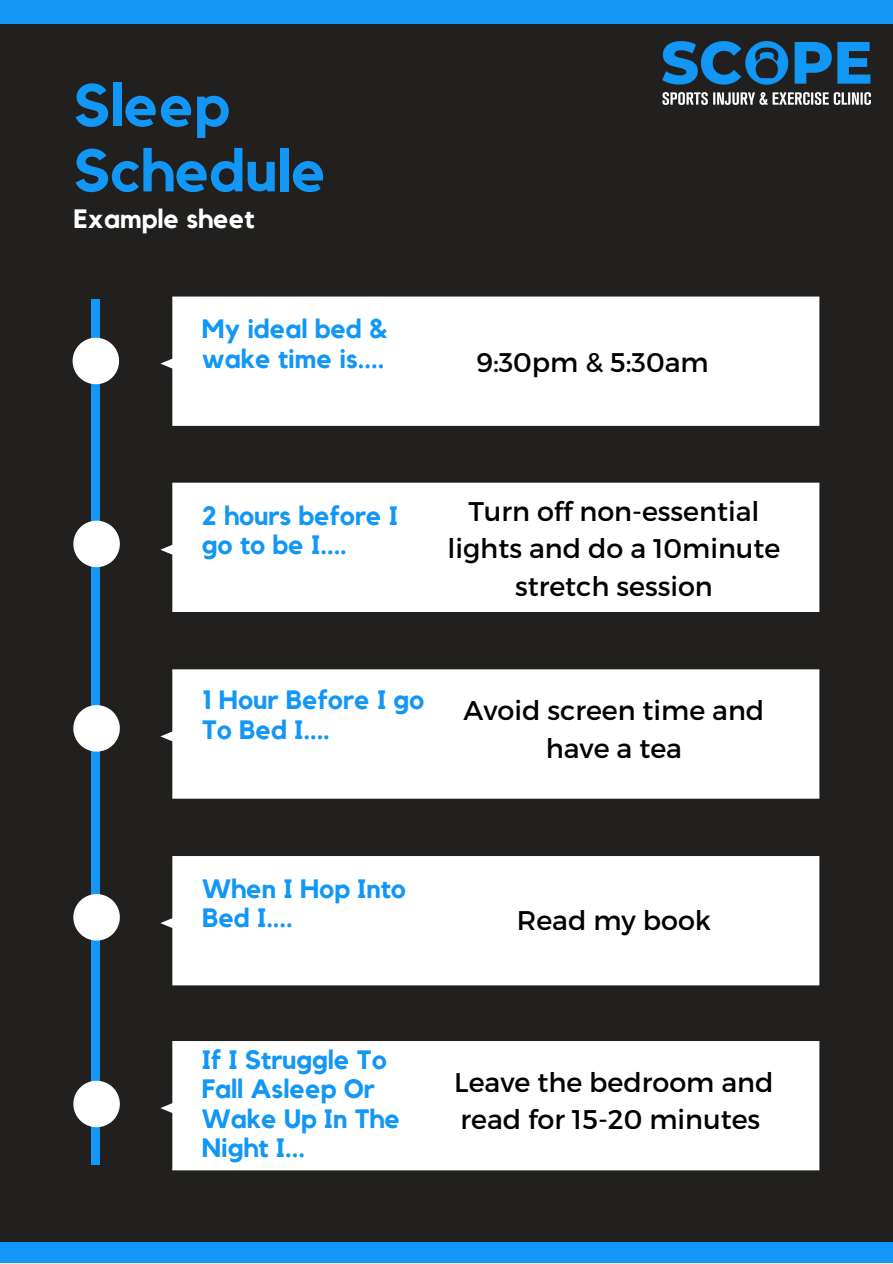
<style>
.page{position:relative;width:893px;height:1264px;background:#fff}
.page>*{position:absolute;margin:0;border:0;box-sizing:border-box;transform-origin:0 0}
.t1{font:700 59.55px/65.2px "Kollektif";color:#1297f6}
.t2{font:27px/37px "Montserrat";color:#000;text-align:center}
.t3{font:700 26.4px/29.2px "Kollektif";color:#1297f6}
.t4{font:700 26.4px "Kollektif";color:#fff}
</style>
<div class="page">
<div style="left:0;top:0;width:892px;height:1262px;background:#21201f"></div>
<div style="left:160px;top:296px;width:659px;height:130px;background:#fff"></div>
<div style="left:160px;top:482px;width:659px;height:130px;background:#fff"></div>
<div style="left:160px;top:669px;width:659px;height:129px;background:#fff"></div>
<div style="left:160px;top:856px;width:659px;height:129px;background:#fff"></div>
<div style="left:160px;top:1041px;width:659px;height:129px;background:#fff"></div>
<div style="left:91px;top:299px;width:8px;height:865px;background:#1297f6"></div>
<svg style="left:73px;top:520px;width:47px;height:47px"></svg>
<svg style="left:73px;top:705px;width:47px;height:46px"></svg>
<svg style="left:73px;top:894px;width:47px;height:46px"></svg>
<svg style="left:73px;top:1080px;width:47px;height:47px"></svg>
<svg style="left:73px;top:338px;width:46px;height:46px"></svg>
<div style="left:0;top:1242px;width:892px;height:20px;background:#1297f6"></div>
<div style="left:0;top:0;width:892px;height:24px;background:#1297f6"></div>
<img style="left:662px;top:42px;width:208px;height:62px">
<h1 class="t1" style="left:73px;top:75px;width:254px">Sleep<br>Schedule</h1>
<p class="t4" style="left:73px;top:207px;width:183px">Example sheet</p>
<p class="t3" style="left:202px;top:315px;width:187px">My ideal bed &amp; wake time is....</p>
<p class="t2" style="left:476px;top:342px;width:234px">9:30pm &amp; 5:30am</p>
<p class="t3" style="left:202px;top:502px;width:198px">2 hours before I go to be I....</p>
<p class="t2" style="left:447px;top:492px;width:334px">Turn off non-essential lights and do a 10minute stretch session</p>
<p class="t3" style="left:202px;top:686px;width:224px">1 Hour Before I go<br>To Bed I....</p>
<p class="t2" style="left:463px;top:691px;width:302px">Avoid screen time and have a tea</p>
<p class="t3" style="left:202px;top:875px;width:205px">When I Hop Into<br>Bed I....</p>
<p class="t3" style="left:202px;top:1046px;width:200px">If I Struggle To<br>Fall Asleep Or<br>Wake Up In The<br>Night I...</p>
<p class="t2" style="left:517px;top:900px;width:196px">Read my book</p>
<p class="t2" style="left:454px;top:1062px;width:321px;text-align:left">Leave the bedroom and read for 15-20 minutes</p>
</div>
